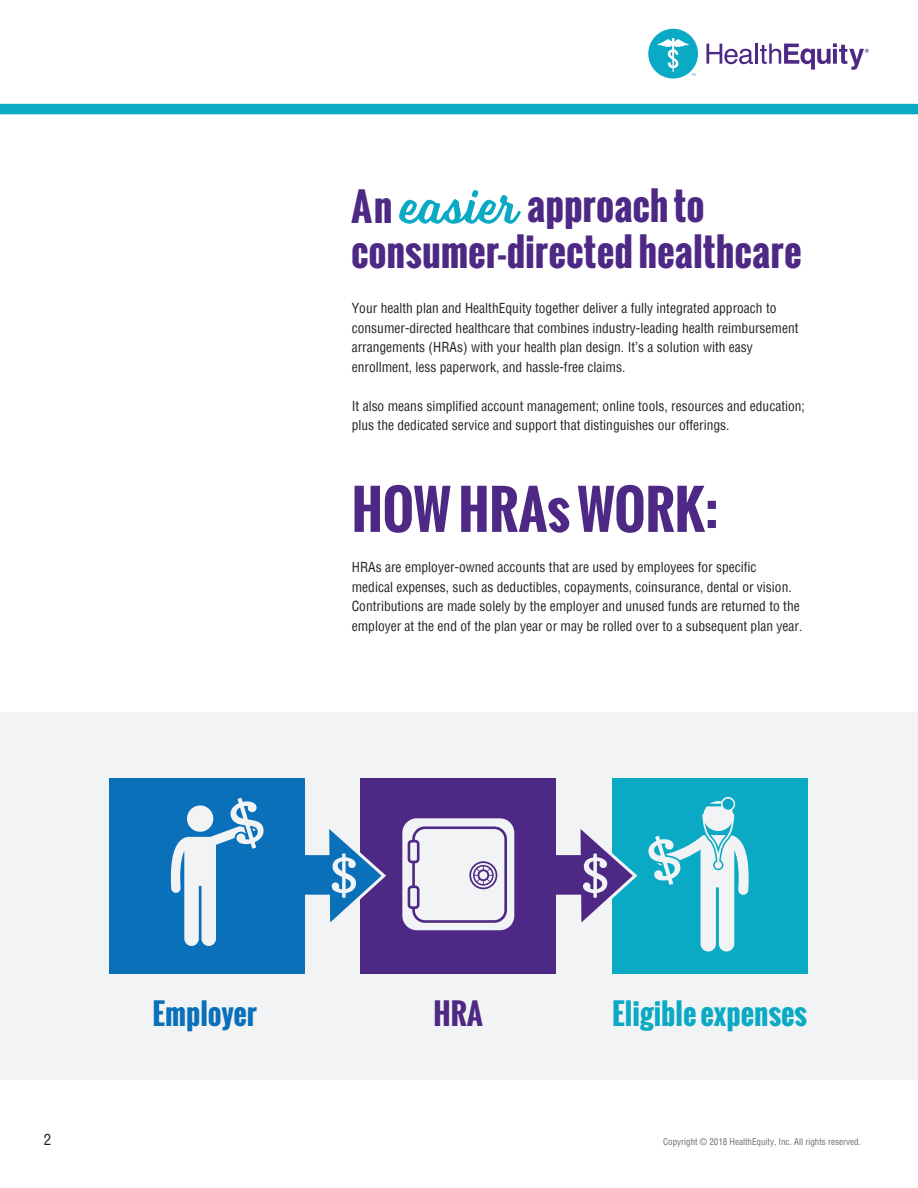
<style>
.page{position:relative;width:918px;height:1188px;background:#fff}
.page>*{position:absolute;margin:0;border:0;box-sizing:border-box;transform-origin:0 0}
.t1{font:700 52.5px "Oswald";color:#4d2884}
.t2{font:50.25px "Copse";color:#f2f3f4}
.t3{font:700 38.4px "Oswald";color:#4d2884}
.t4{font:700 29.25px "Oswald";color:#0aaac5}
.t5{font:700 29.25px "Oswald";color:#0970b9}
.t6{font:700 29.25px "Oswald";color:#4d2884}
.t7{font:condensed 15px "Helvetica";color:#231f20}
.t8{font:condensed 13.5px/19.5px "Helvetica";color:#231f20}
.t9{font:condensed 9px "Helvetica";color:#6c6d70}
.s1{font-family:"Voltage";font-weight:400;font-size:51px;color:#0aaac5}
</style>
<div class="page">
<div style="left:0;top:104px;width:918px;height:10px;background:#0aaac5"></div>
<div style="left:0;top:713px;width:918px;height:367px;background:#f2f3f4"></div>
<div style="left:612px;top:778px;width:195px;height:195px;background:#0aaac5"></div>
<svg style="left:648px;top:797px;width:101px;height:155px"></svg>
<svg style="left:556px;top:829px;width:81px;height:94px"></svg>
<div style="left:361px;top:778px;width:195px;height:195px;background:#4d2884"></div>
<svg style="left:305px;top:822px;width:81px;height:107px"></svg>
<svg style="left:402px;top:818px;width:112px;height:112px;background:#dcd8e5"></svg>
<div style="left:479px;top:871px;width:8px;height:8px;background:#f2f3f4;border-radius:50%"></div>
<div style="left:109px;top:778px;width:196px;height:195px;background:#0970b9"></div>
<svg style="left:171px;top:798px;width:93px;height:148px"></svg>
<div style="left:187px;top:805px;width:26px;height:27px;background:#f2f3f4;border-radius:50%"></div>
<svg style="left:706px;top:44px;width:47px;height:20px"></svg>
<hr style="left:755px;top:44px;width:3px;height:20px;background:#4d2884">
<svg style="left:760px;top:43px;width:109px;height:27px"></svg>
<div style="left:648px;top:29px;width:50px;height:50px;background:#0aaac5;border-radius:50%"></div>
<svg style="left:657px;top:38px;width:38px;height:38px"></svg>
<p class="t7" style="left:44px;top:1130px;width:9px">2</p>
<h3 class="t3" style="left:351px;top:177px;width:355px">An <span class="s1">easier</span> approach to</h3>
<h3 class="t3" style="left:351px;top:223px;width:452px">consumer-directed healthcare</h3>
<p class="t8" style="left:352px;top:298px;width:448px">Your health plan and HealthEquity together deliver a fully integrated approach to consumer-directed healthcare that combines industry-leading health reimbursement arrangements (HRAs) with your health plan design. It’s a solution with easy enrollment, less paperwork, and hassle-free claims.</p>
<p class="t8" style="left:352px;top:396px;width:455px">It also means simplified account management; online tools, resources and education; plus the dedicated service and support that distinguishes our offerings.</p>
<h1 class="t1" style="left:352px;top:470px;width:368px">HOW HRAs WORK:</h1>
<p class="t8" style="left:352px;top:558px;width:452px">HRAs are employer-owned accounts that are used by employees for specific<br>medical expenses, such as deductibles, copayments, coinsurance, dental or vision.<br>Contributions are made solely by the employer and unused funds are returned to the employer at the end of the plan year or may be rolled over to a subsequent plan year.</p>
<h2 class="t2" style="left:330px;top:845px;width:29px">$</h2>
<h2 class="t2" style="left:581px;top:845px;width:29px">$</h2>
<h3 class="t5" style="left:152px;top:992px;width:106px">Employer</h3>
<h3 class="t6" style="left:434px;top:992px;width:51px">HRA</h3>
<h3 class="t4" style="left:612px;top:992px;width:196px">Eligible expenses</h3>
<p class="t9" style="left:663px;top:1136px;width:199px">Copyright © 2018 HealthEquity, Inc. All rights reserved.</p>
</div>
